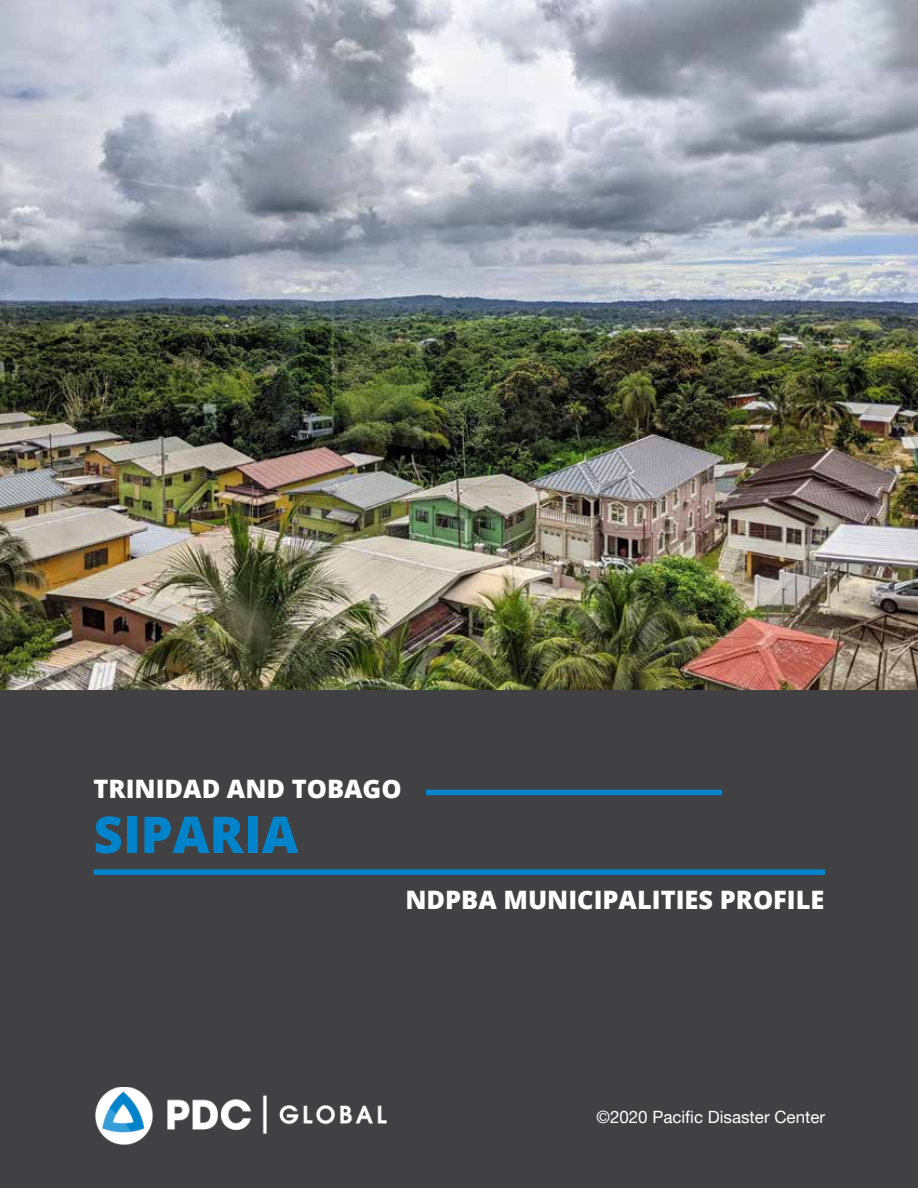
<style>
.page{position:relative;width:918px;height:1188px;background:#fff}
.page>*{position:absolute;margin:0;border:0;box-sizing:border-box;transform-origin:0 0}
.t1{font:800 50.85px "Open Sans";color:#0083ca}
.t2{font:800 25.35px "Open Sans";color:#fff}
.t3{font:16.95px "Helvetica Neue LT Pro";color:#fff}
</style>
<div class="page">
<div style="left:0;top:690px;width:918px;height:498px;background:#414042"></div>
<div style="left:426px;top:790px;width:296px;height:5px;background:#0083ca"></div>
<div style="left:94px;top:869px;width:731px;height:6px;background:#0083ca"></div>
<img style="left:0;top:0;width:918px;height:690px">
<img style="left:96px;top:1087px;width:290px;height:57px">
<p class="t2" style="left:94px;top:778px;width:310px">TRINIDAD AND TOBAGO</p>
<h1 class="t1" style="left:94px;top:814px;width:206px">SIPARIA</h1>
<p class="t2" style="left:405px;top:890px;width:421px">NDPBA MUNICIPALITIES PROFILE</p>
<p class="t3" style="left:596px;top:1107px;width:230px">©2020 Pacific Disaster Center</p>
</div>
